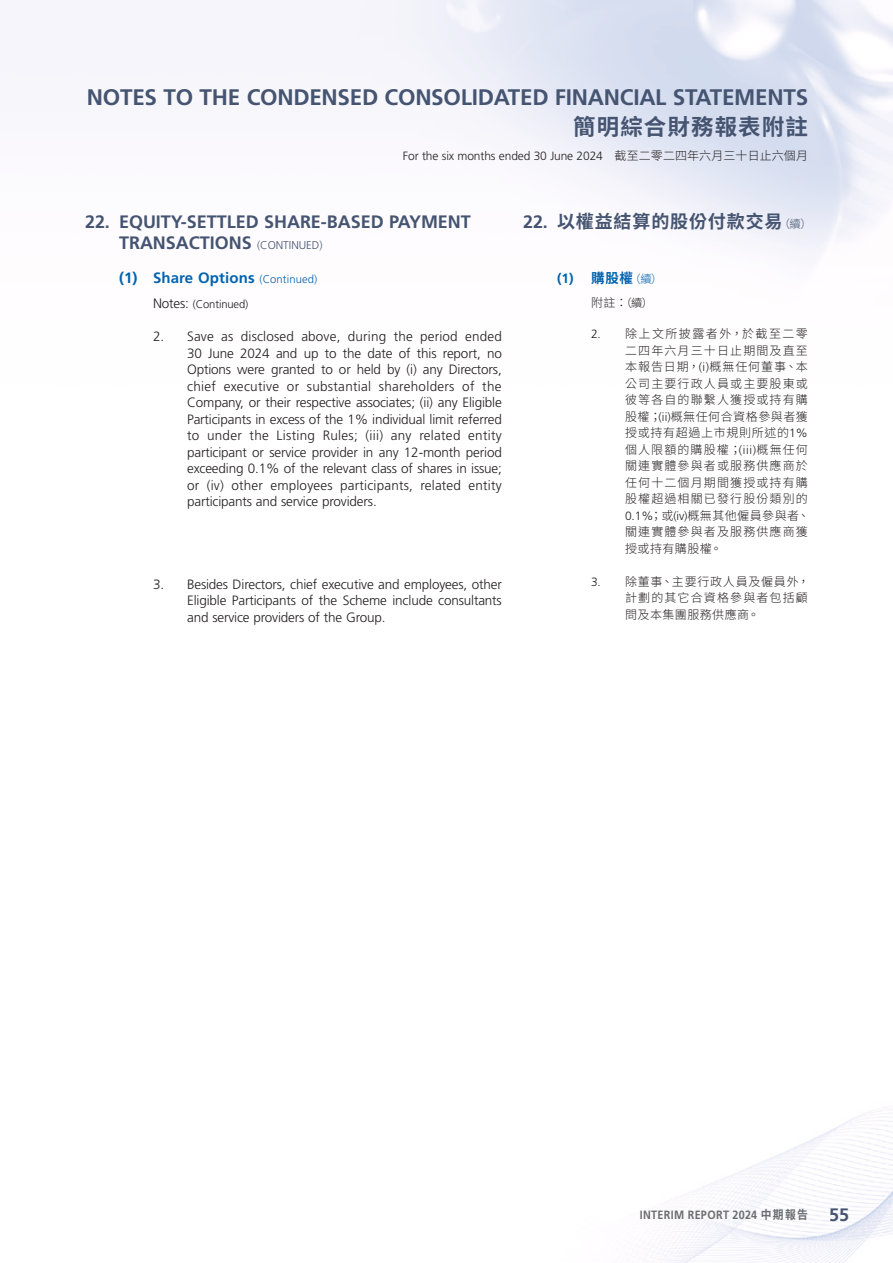
<style>
.page{position:relative;width:893px;height:1263px;background:#fff}
.page>*{position:absolute;margin:0;border:0;box-sizing:border-box;transform-origin:0 0}
.t1{font:700 22.5px "Frutiger LT Std";letter-spacing:-.01em;color:#455471}
.t2{font:700 22.5px "Source Han Sans TC";letter-spacing:.05em;color:#455471}
.Heading_1{font:700 18px/21px "Frutiger LT Std";color:#455471}
.Heading_1-2{font:700 18px "Source Han Sans TC";letter-spacing:.05em;color:#455471}
.Heading_2{font:700 15px "Frutiger LT Std";letter-spacing:.01em;color:#0063af}
.Notes{font:300 13.5px/16.5px "Frutiger LT Std";letter-spacing:-.01em;color:#231f20;text-align:justify}
.C_Heading_2{font:700 13.5px "Frutiger LT Std";color:#0063af}
.C_Notes{font:300 12px/16.5px "Source Han Sans TC";letter-spacing:.095em;color:#231f20}
.t3{font:300 12px "Frutiger LT Std";letter-spacing:-.01em;color:#231f20}
.C_Notes-2{font:300 12px/16.5px "Source Han Sans TC";letter-spacing:.065em;color:#231f20}
.t4{font:700 12px "Frutiger LT Std";letter-spacing:.03em;color:#6c6d70;scale:.9 1}
.Notes-2{font:300 11.25px "Frutiger LT Std";letter-spacing:-.01em;color:#231f20}
.s1{font-family:"Source Han Sans TC"}
.s2{font-weight:300;font-size:11.25px}
.s3{font-size:13.5px}
.s4{font-family:"Frutiger LT Std"}
.s5{font-family:"Source Han Sans TC";font-weight:300;font-size:11.25px}
.s6{font-size:11.25px}
.s7{font-size:18px;color:#455471}
</style>
<div class="page">
<h1 class="t1" style="left:87px;top:84px;width:723px">NOTES TO THE CONDENSED CONSOLIDATED FINANCIAL STATEMENTS</h1>
<h1 class="t2" style="left:573px;top:114px;width:236px">簡明綜合財務報表附註</h1>
<p class="t3" style="left:403px;top:150px;width:407px">For the six months ended 30 June 2024<span class="s1">　截至二零二四年六月三十日止六個月</span></p>
<p class="Heading_1" style="left:119px;top:212px;width:353px;text-indent:-34px">22. EQUITY-SETTLED SHARE-BASED PAYMENT<br>TRANSACTIONS <span class="s2">(CONTINUED)</span></p>
<p class="Heading_2" style="left:119px;top:269px;width:200px">(1) Share Options <span class="s2">(Continued)</span></p>
<p class="Notes-2" style="left:153px;top:298px;width:97px"><span class="s3">Notes:</span> (Continued)</p>
<p class="Notes" style="left:187px;top:328px;width:316px;text-indent:-34px">2. Save as disclosed above, during the period ended 30 June 2024 and up to the date of this report, no Options were granted to or held by (i) any Directors, chief executive or substantial shareholders of the Company, or their respective associates; (ii) any Eligible Participants in excess of the 1% individual limit referred to under the Listing Rules; (iii) any related entity participant or service provider in any 12-month period exceeding 0.1% of the relevant class of shares in issue; or (iv) other employees participants, related entity participants and service providers.</p>
<p class="Notes" style="left:187px;top:576px;width:316px;text-indent:-34px">3. Besides Directors, chief executive and employees, other Eligible Participants of the Scheme include consultants and service providers of the Group.</p>
<p class="Heading_1-2" style="left:523px;top:212px;width:290px"><span class="s4">22.</span> 以權益結算的股份付款交易<span class="s2">（續）</span></p>
<p class="C_Heading_2" style="left:557px;top:271px;width:107px">(1) <span class="s1">購股權</span><span class="s5">（續）</span></p>
<p class="C_Notes" style="left:591px;top:294px;width:64px">附註：<span class="s6">（續）</span></p>
<p class="C_Notes" style="left:625px;top:326px;width:186px;text-indent:-34px"><span class="s4">2.</span> 除上文所披露者外，於截至二零二四年六月三十日止期間及直至本報告日期，<span class="s4">(i)</span>概無任何董事、本公司主要行政人員或主要股東或彼等各自的聯繫人獲授或持有購股權；<span class="s4">(ii)</span>概無任何合資格參與者獲授或持有超過上市規則所述的<span class="s4">1%</span>個人限額的購股權；<span class="s4">(iii)</span>概無任何關連實體參與者或服務供應商於任何十二個月期間獲授或持有購股權超過相關已發行股份類別的<br><span class="s4">0.1%</span>；或<span class="s4">(iv)</span>概無其他僱員參與者、關連實體參與者及服務供應商獲授或持有購股權。</p>
<p class="C_Notes-2" style="left:625px;top:573px;width:186px;text-indent:-34px"><span class="s4">3.</span> 除董事、主要行政人員及僱員外，計劃的其它合資格參與者包括顧問及本集團服務供應商。</p>
<p class="t4" style="left:640px;top:1208px;width:234px">INTERIM REPORT 2024 <span class="s1">中期報告</span> <span class="s7">55</span></p>
</div>
